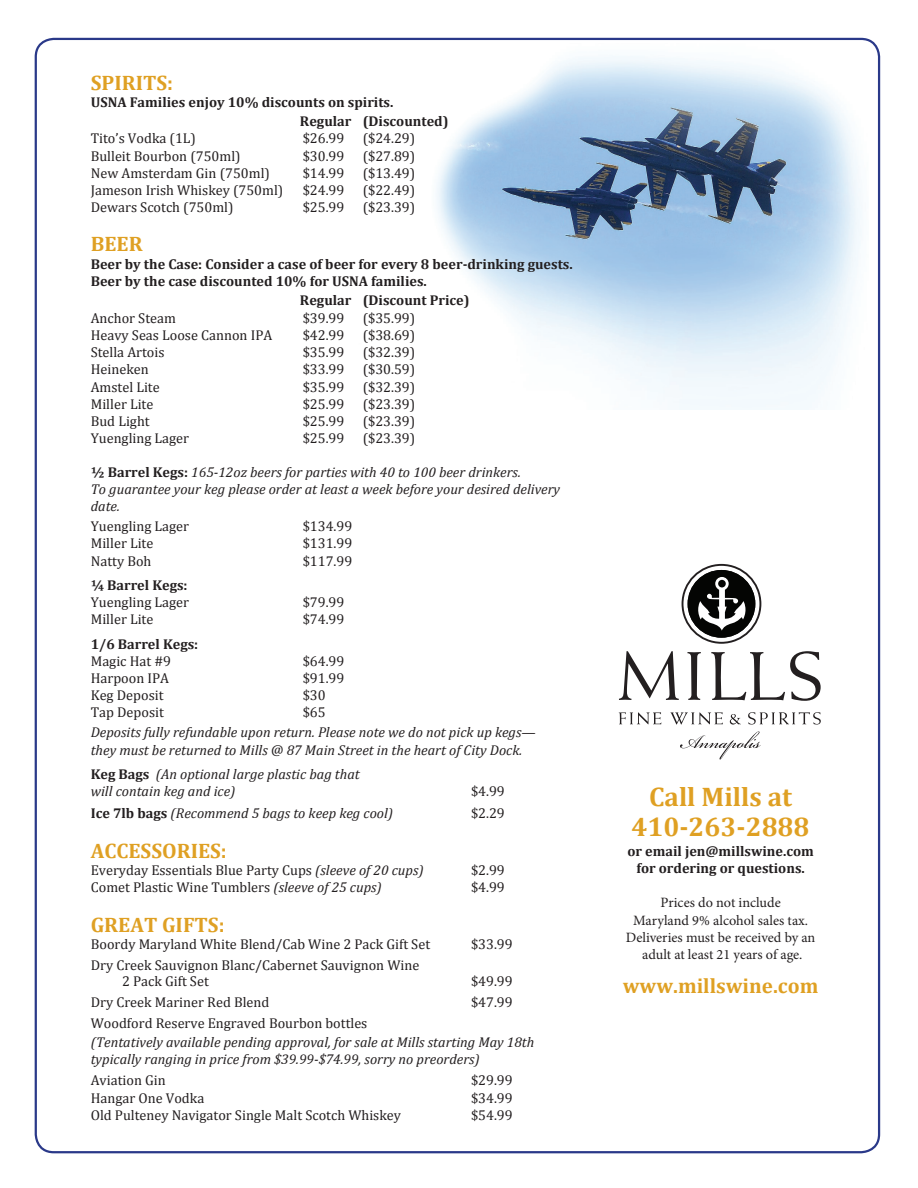
<style>
.page{position:relative;width:918px;height:1188px;background:#fff}
.page>*{position:absolute;margin:0;border:0;box-sizing:border-box;transform-origin:0 0}
.t1{font:700 27px/30px "Cambria";color:#dfa023;text-align:center}
.t2{font:700 21px "Cambria";color:#dfa023}
.t3{font:14.25px/16.5px "Cambria";color:#231f20}
.t4{font:italic 14.25px/17.1px "Cambria";color:#231f20}
.t5{font:700 14.25px/17.1px "Cambria";color:#231f20}
.t6{font:14.25px/17.1px "Minion Pro";color:#231f20;text-align:center}
.s1{font-weight:700;font-style:normal}
.s2{font-style:italic}
</style>
<div class="page">
<img style="left:358px;top:37px;width:511px;height:373px">
<svg style="left:619px;top:651px;width:60px;height:49px"></svg>
<svg style="left:687px;top:652px;width:14px;height:48px"></svg>
<svg style="left:711px;top:651px;width:110px;height:50px"></svg>
<div style="left:682px;top:564px;width:79px;height:80px;border:2px solid #231f20;border-radius:50%"></div>
<div style="left:688px;top:570px;width:67px;height:68px;background:#040503;border-radius:34px"></div>
<svg style="left:695px;top:577px;width:53px;height:54px"></svg>
<svg style="left:619px;top:712px;width:42px;height:12px"></svg>
<svg style="left:670px;top:712px;width:53px;height:13px"></svg>
<svg style="left:730px;top:714px;width:11px;height:11px"></svg>
<svg style="left:748px;top:712px;width:73px;height:13px"></svg>
<svg style="left:680px;top:731px;width:81px;height:28px"></svg>
<h2 class="t2" style="left:91px;top:68px;width:84px">SPIRITS:</h2>
<p class="t5" style="left:300px;top:92px;width:150px;line-height:19.5px;text-indent:-209px">USNA Families enjoy 10% discounts on spirits.<br>Regular (Discounted)</p>
<p class="t3" style="left:91px;top:130px;width:107px">Tito’s Vodka (1L)</p>
<p class="t3" style="left:303px;top:130px;width:43px">$26.99</p>
<p class="t3" style="left:363px;top:130px;width:54px">($24.29)</p>
<p class="t3" style="left:91px;top:147px;width:151px">Bulleit Bourbon (750ml)</p>
<p class="t3" style="left:303px;top:147px;width:43px">$30.99</p>
<p class="t3" style="left:363px;top:147px;width:54px">($27.89)</p>
<p class="t3" style="left:91px;top:164px;width:181px">New Amsterdam Gin (750ml)</p>
<p class="t3" style="left:303px;top:164px;width:43px">$14.99</p>
<p class="t3" style="left:363px;top:164px;width:54px">($13.49)</p>
<p class="t3" style="left:91px;top:182px;width:194px">Jameson Irish Whiskey (750ml)</p>
<p class="t3" style="left:303px;top:182px;width:43px">$24.99</p>
<p class="t3" style="left:363px;top:182px;width:54px">($22.49)</p>
<p class="t3" style="left:91px;top:199px;width:144px">Dewars Scotch (750ml)</p>
<p class="t3" style="left:303px;top:199px;width:43px">$25.99</p>
<p class="t3" style="left:363px;top:199px;width:54px">($23.39)</p>
<h2 class="t2" style="left:91px;top:229px;width:53px">BEER</h2>
<p class="t5" style="left:91px;top:255px;width:484px">Beer by the Case: Consider a case of beer for every 8 beer-drinking guests.<br>Beer by the case discounted 10% for USNA families.</p>
<p class="t5" style="left:300px;top:291px;width:171px">Regular (Discount Price)</p>
<p class="t3" style="left:91px;top:310px;width:87px">Anchor Steam</p>
<p class="t3" style="left:303px;top:310px;width:43px">$39.99</p>
<p class="t3" style="left:363px;top:310px;width:54px">($35.99)</p>
<p class="t3" style="left:91px;top:327px;width:183px">Heavy Seas Loose Cannon IPA</p>
<p class="t3" style="left:303px;top:327px;width:43px">$42.99</p>
<p class="t3" style="left:363px;top:327px;width:54px">($38.69)</p>
<p class="t3" style="left:91px;top:344px;width:75px">Stella Artois</p>
<p class="t3" style="left:303px;top:344px;width:43px">$35.99</p>
<p class="t3" style="left:363px;top:344px;width:54px">($32.39)</p>
<p class="t3" style="left:91px;top:361px;width:59px">Heineken</p>
<p class="t3" style="left:303px;top:361px;width:43px">$33.99</p>
<p class="t3" style="left:363px;top:361px;width:54px">($30.59)</p>
<p class="t3" style="left:91px;top:378px;width:71px">Amstel Lite</p>
<p class="t3" style="left:303px;top:378px;width:43px">$35.99</p>
<p class="t3" style="left:363px;top:378px;width:54px">($32.39)</p>
<p class="t3" style="left:91px;top:395px;width:64px">Miller Lite</p>
<p class="t3" style="left:303px;top:395px;width:43px">$25.99</p>
<p class="t3" style="left:363px;top:395px;width:54px">($23.39)</p>
<p class="t3" style="left:91px;top:413px;width:60px">Bud Light</p>
<p class="t3" style="left:303px;top:413px;width:43px">$25.99</p>
<p class="t3" style="left:363px;top:413px;width:54px">($23.39)</p>
<p class="t3" style="left:91px;top:430px;width:100px">Yuengling Lager</p>
<p class="t3" style="left:303px;top:430px;width:43px">$25.99</p>
<p class="t3" style="left:363px;top:430px;width:54px">($23.39)</p>
<p class="t4" style="left:91px;top:463px;width:471px"><span class="s1">½ Barrel Kegs:</span> 165-12oz beers for parties with 40 to 100 beer drinkers.<br>To guarantee your keg please order at least a week before your desired delivery date.</p>
<p class="t3" style="left:91px;top:518px;width:100px">Yuengling Lager</p>
<p class="t3" style="left:303px;top:518px;width:51px">$134.99</p>
<p class="t3" style="left:91px;top:535px;width:64px">Miller Lite</p>
<p class="t3" style="left:303px;top:535px;width:51px">$131.99</p>
<p class="t3" style="left:91px;top:552px;width:62px">Natty Boh</p>
<p class="t3" style="left:303px;top:552px;width:51px">$117.99</p>
<p class="t5" style="left:91px;top:576px;width:98px">¼ Barrel Kegs:</p>
<p class="t3" style="left:91px;top:594px;width:100px">Yuengling Lager</p>
<p class="t3" style="left:303px;top:594px;width:43px">$79.99</p>
<p class="t3" style="left:91px;top:611px;width:64px">Miller Lite</p>
<p class="t3" style="left:303px;top:611px;width:43px">$74.99</p>
<p class="t5" style="left:91px;top:635px;width:109px">1/6 Barrel Kegs:</p>
<p class="t3" style="left:91px;top:653px;width:82px">Magic Hat #9</p>
<p class="t3" style="left:303px;top:653px;width:43px">$64.99</p>
<p class="t3" style="left:91px;top:670px;width:80px">Harpoon IPA</p>
<p class="t3" style="left:303px;top:670px;width:43px">$91.99</p>
<p class="t3" style="left:91px;top:687px;width:74px">Keg Deposit</p>
<p class="t3" style="left:303px;top:687px;width:24px">$30</p>
<p class="t3" style="left:91px;top:704px;width:75px">Tap Deposit</p>
<p class="t3" style="left:303px;top:704px;width:24px">$65</p>
<p class="t4" style="left:91px;top:723px;width:446px">Deposits fully refundable upon return. Please note we do not pick up kegs— they must be returned to Mills @ 87 Main Street in the heart of City Dock.</p>
<p class="t4" style="left:91px;top:764px;width:271px"><span class="s1">Keg Bags</span> (An optional large plastic bag that will contain keg and ice)</p>
<p class="t3" style="left:471px;top:782px;width:35px">$4.99</p>
<p class="t4" style="left:91px;top:804px;width:304px"><span class="s1">Ice 7lb bags</span> (Recommend 5 bags to keep keg cool)</p>
<p class="t3" style="left:471px;top:805px;width:35px">$2.29</p>
<h2 class="t2" style="left:91px;top:836px;width:138px">ACCESSORIES:</h2>
<p class="t3" style="left:91px;top:862px;width:335px">Everyday Essentials Blue Party Cups <span class="s2">(sleeve of 20 cups)</span></p>
<p class="t3" style="left:471px;top:862px;width:35px">$2.99</p>
<p class="t3" style="left:91px;top:879px;width:293px">Comet Plastic Wine Tumblers <span class="s2">(sleeve of 25 cups)</span></p>
<p class="t3" style="left:471px;top:879px;width:35px">$4.99</p>
<h2 class="t2" style="left:91px;top:910px;width:135px">GREAT GIFTS:</h2>
<p class="t3" style="left:91px;top:935px;width:341px">Boordy Maryland White Blend/Cab Wine 2 Pack Gift Set</p>
<p class="t3" style="left:471px;top:935px;width:43px">$33.99</p>
<p class="t3" style="left:122px;top:956px;width:299px;text-indent:-31px">Dry Creek Sauvignon Blanc/Cabernet Sauvignon Wine<br>2 Pack Gift Set</p>
<p class="t3" style="left:471px;top:973px;width:43px">$49.99</p>
<p class="t3" style="left:91px;top:994px;width:180px">Dry Creek Mariner Red Blend</p>
<p class="t3" style="left:471px;top:994px;width:43px">$47.99</p>
<p class="t3" style="left:91px;top:1015px;width:278px">Woodford Reserve Engraved Bourbon bottles</p>
<p class="t4" style="left:91px;top:1033px;width:445px">(Tentatively available pending approval, for sale at Mills starting May 18th typically ranging in price from $39.99-$74.99, sorry no preorders)</p>
<p class="t3" style="left:91px;top:1072px;width:77px">Aviation Gin</p>
<p class="t3" style="left:471px;top:1072px;width:43px">$29.99</p>
<p class="t3" style="left:91px;top:1089px;width:115px">Hangar One Vodka</p>
<p class="t3" style="left:471px;top:1089px;width:43px">$34.99</p>
<p class="t3" style="left:91px;top:1106px;width:312px">Old Pulteney Navigator Single Malt Scotch Whiskey</p>
<p class="t3" style="left:471px;top:1106px;width:43px">$54.99</p>
<h1 class="t1" style="left:632px;top:781px;width:180px">Call Mills at<br>410-263-2888</h1>
<p class="t5" style="left:627px;top:842px;width:188px;text-align:center">or email jen@millswine.com for ordering or questions.</p>
<p class="t6" style="left:626px;top:894px;width:191px">Prices do not include<br>Maryland 9% alcohol sales tax.<br>Deliveries must be received by an adult at least 21 years of age.</p>
<h2 class="t2" style="left:623px;top:971px;width:197px">www.millswine.com</h2>
</div>
